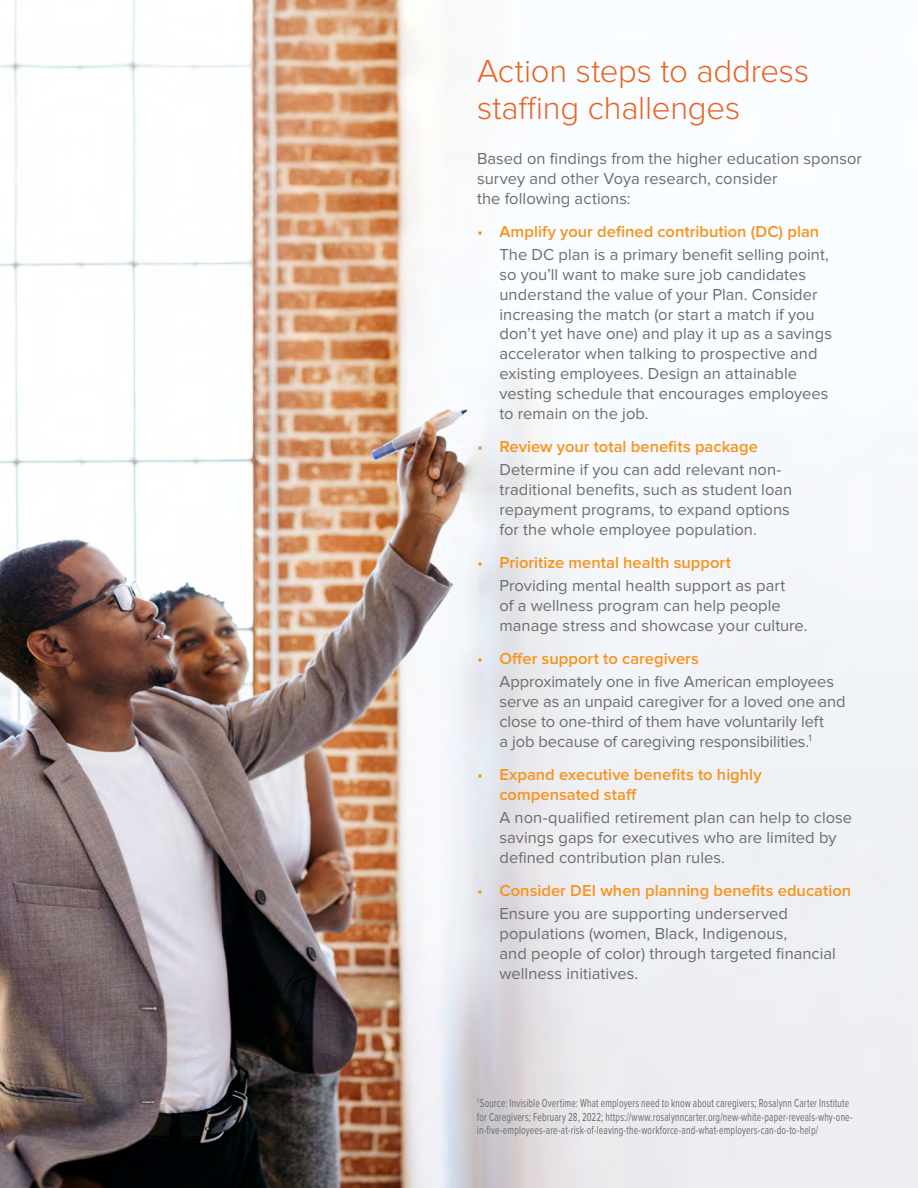
<style>
.page{position:relative;width:918px;height:1188px;background:#fff}
.page>*{position:absolute;margin:0;border:0;box-sizing:border-box;transform-origin:0 0}
.Voya_Legal_copy_-_7{font:300 33px "Proxima Nova";letter-spacing:-.005em;color:#e86424}
.t1{font:16.5px/19.8px "Proxima Nova";color:#6c6d70}
.t2{font:600 16.5px/19.8px "Proxima Nova";color:#f7931d}
.Voya_Legal_copy_-_7-2{font:12px/13.5px "Proxima Nova Cond";letter-spacing:.015em;color:#6c6d70;scale:.8 1}
.s1{font-weight:300}
</style>
<div class="page">
<img style="left:0;top:0;width:918px;height:1188px">
<p class="Voya_Legal_copy_-_7" style="left:477px;top:52px;width:334px">Action steps to address</p>
<p class="Voya_Legal_copy_-_7" style="left:477px;top:89px;width:265px">staffing challenges</p>
<p class="t1" style="left:477px;top:149px;width:387px">Based on findings from the higher education sponsor survey and other Voya research, consider<br>the following actions:</p>
<p class="t2" style="left:477px;top:222px;width:344px"><span class="s1">•</span> Amplify your defined contribution (DC) plan</p>
<p class="t1" style="left:500px;top:245px;width:334px">The DC plan is a primary benefit selling point, so you’ll want to make sure job candidates understand the value of your Plan. Consider increasing the match (or start a match if you don’t yet have one) and play it up as a savings accelerator when talking to prospective and existing employees. Design an attainable vesting schedule that encourages employees to remain on the job.</p>
<p class="t2" style="left:477px;top:437px;width:282px"><span class="s1">•</span> Review your total benefits package</p>
<p class="t1" style="left:500px;top:460px;width:294px">Determine if you can add relevant non&shy;traditional benefits, such as student loan repayment programs, to expand options for the whole employee population.</p>
<p class="t2" style="left:477px;top:553px;width:256px"><span class="s1">•</span> Prioritize mental health support</p>
<p class="t1" style="left:500px;top:576px;width:310px">Providing mental health support as part<br>of a wellness program can help people manage stress and showcase your culture.</p>
<p class="t2" style="left:477px;top:649px;width:223px"><span class="s1">•</span> Offer support to caregivers</p>
<p class="t1" style="left:500px;top:672px;width:348px">Approximately one in five American employees serve as an unpaid caregiver for a loved one and close to one-third of them have voluntarily left<br>a job because of caregiving responsibilities.<sup>1</sup></p>
<p class="t2" style="left:500px;top:765px;width:264px;text-indent:-23px"><span class="s1">•</span> Expand executive benefits to highly compensated staff</p>
<p class="t1" style="left:500px;top:808px;width:354px">A non-qualified retirement plan can help to close savings gaps for executives who are limited by defined contribution plan rules.</p>
<p class="t2" style="left:477px;top:881px;width:376px"><span class="s1">•</span> Consider DEI when planning benefits education</p>
<p class="t1" style="left:500px;top:904px;width:338px">Ensure you are supporting underserved populations (women, Black, Indigenous,<br>and people of color) through targeted financial wellness initiatives.</p>
<p class="Voya_Legal_copy_-_7-2" style="left:477px;top:1097px;width:471px"><sup>1</sup> Source: Invisible Overtime: What employers need to know about caregivers; Rosalynn Carter Institute for Caregivers; February 28, 2022; https://www.rosalynncarter.org/new-white-paper-reveals-why-one&shy;in-five-employees-are-at-risk-of-leaving-the-workforce-and-what-employers-can-do-to-help/</p>
</div>
